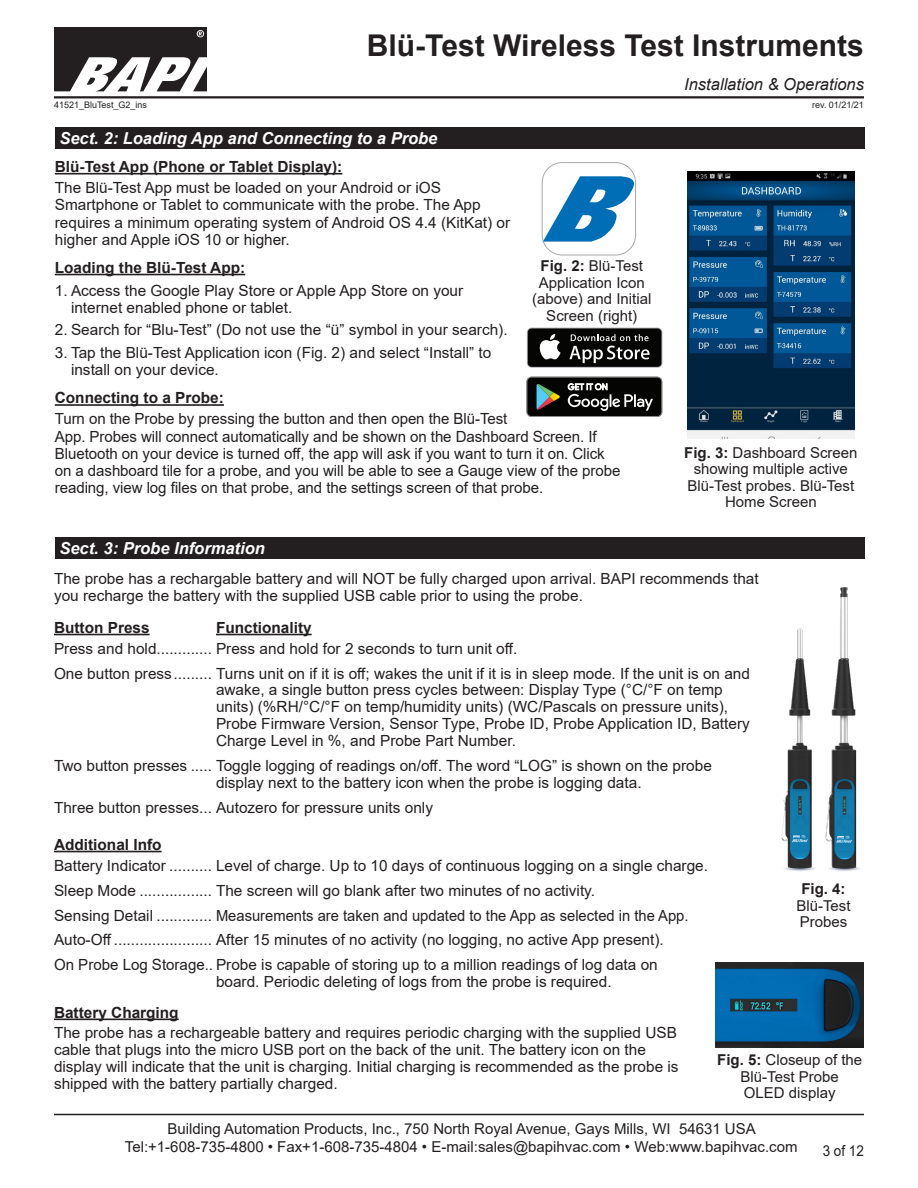
<style>
.page{position:relative;width:918px;height:1188px;background:#fff}
.page>*{position:absolute;margin:0;border:0;box-sizing:border-box;transform-origin:0 0}
.t1{font:700 30px "Arial";color:#231f20}
.Datasheet_Section_Ti{font:italic 700 16.5px "Arial";color:#fff}
.t2{font:italic 16.5px "Arial";color:#231f20}
.t3{font:15.3px/16.8px "Arial";color:#231f20}
.t4{font:700 15.3px "Arial";color:#231f20}
.t5{font:15.3px "Arial";color:#231f20;scale:.96 1}
.Pict_Title{font:15px/16.5px "Arial";color:#231f20;text-align:center}
.Pict_Title-2{font:15px "Arial";color:#231f20;scale:.9 1}
.t6{font:9px "Arial";color:#231f20}
.s1{font-weight:700}
</style>
<div class="page">
<img style="left:54px;top:27px;width:152px;height:64px">
<hr style="left:54px;top:96px;width:810px;height:2px;background:#231f20">
<hr style="left:54px;top:1114px;width:810px;height:1px;background:#231f20">
<div style="left:55px;top:128px;width:810px;height:21px;background:#231f20"></div>
<hr style="left:55px;top:173px;width:287px;height:2px;background:#231f20">
<hr style="left:55px;top:274px;width:190px;height:1px;background:#231f20">
<hr style="left:55px;top:404px;width:169px;height:2px;background:#231f20">
<div style="left:55px;top:538px;width:810px;height:21px;background:#231f20"></div>
<hr style="left:54px;top:634px;width:96px;height:1px;background:#231f20">
<hr style="left:216px;top:634px;width:96px;height:1px;background:#231f20">
<hr style="left:54px;top:851px;width:108px;height:1px;background:#231f20">
<hr style="left:54px;top:1019px;width:125px;height:1px;background:#231f20">
<img style="left:716px;top:962px;width:148px;height:85px">
<img style="left:781px;top:587px;width:79px;height:284px">
<div style="left:542px;top:162px;width:94px;height:93px;border:1px solid #a7a9ac;border-radius:20px"></div>
<svg style="left:543px;top:176px;width:93px;height:66px"></svg>
<svg style="left:527px;top:377px;width:135px;height:40px;background:#2e312e"></svg>
<svg style="left:527px;top:328px;width:135px;height:40px"></svg>
<div style="left:528px;top:328px;width:133px;height:39px;background:#050504;border-radius:4px"></div>
<svg style="left:539px;top:334px;width:22px;height:26px"></svg>
<svg style="left:569px;top:334px;width:81px;height:29px"></svg>
<img style="left:688px;top:172px;width:166px;height:266px">
<h1 class="t1" style="left:367px;top:24px;width:499px">Blü-Test Wireless Test Instruments</h1>
<p class="t2" style="left:684px;top:74px;width:181px">Installation &amp; Operations</p>
<p class="t6" style="left:54px;top:99px;width:95px">41521_BluTest_G2_ins</p>
<p class="t6" style="left:812px;top:99px;width:53px">rev. 01/21/21</p>
<p class="Datasheet_Section_Ti" style="left:59px;top:127px;width:380px">Sect. 2: Loading App and Connecting to a Probe</p>
<p class="t4" style="left:55px;top:156px;width:289px">Blü-Test App (Phone or Tablet Display):</p>
<p class="t3" style="left:55px;top:179px;width:457px;line-height:17.2px">The Blü-Test App must be loaded on your Android or iOS Smartphone or Tablet to communicate with the probe. The App requires a minimum operating system of Android OS 4.4 (KitKat) or higher and Apple iOS 10 or higher.</p>
<p class="t4" style="left:55px;top:257px;width:192px">Loading the Blü-Test App:</p>
<p class="t3" style="left:71px;top:281px;width:394px;line-height:17.2px;text-indent:-16px">1. Access the Google Play Store or Apple App Store on your internet enabled phone or tablet.</p>
<p class="t3" style="left:55px;top:322px;width:454px">2. Search for “Blu-Test” (Do not use the “ü” symbol in your search).</p>
<p class="t3" style="left:71px;top:344px;width:422px;line-height:17.2px;text-indent:-16px">3. Tap the Blü-Test Application icon (Fig. 2) and select “Install” to install on your device.</p>
<p class="t4" style="left:55px;top:387px;width:171px">Connecting to a Probe:</p>
<p class="t3" style="left:55px;top:410px;width:567px;line-height:17.2px">Turn on the Probe by pressing the button and then open the Blü-Test<br>App. Probes will connect automatically and be shown on the Dashboard Screen. If Bluetooth on your device is turned off, the app will ask if you want to turn it on. Click on a dashboard tile for a probe, and you will be able to see a Gauge view of the probe reading, view log files on that probe, and the settings screen of that probe.</p>
<p class="Pict_Title" style="left:532px;top:258px;width:121px"><span class="s1">Fig. 2:</span> Blü-Test<br>Application Icon (above) and Initial<br>Screen (right)</p>
<p class="Datasheet_Section_Ti" style="left:59px;top:537px;width:207px">Sect. 3: Probe Information</p>
<p class="Pict_Title" style="left:684px;top:444px;width:175px"><span class="s1">Fig. 3:</span> Dashboard Screen showing multiple active<br>Blü-Test probes. Blü-Test<br>Home Screen</p>
<p class="t3" style="left:54px;top:570px;width:706px">The probe has a rechargable battery and will NOT be fully charged upon arrival. BAPI recommends that you recharge the battery with the supplied USB cable prior to using the probe.</p>
<p class="t4" style="left:54px;top:617px;width:97px">Button Press</p>
<p class="t4" style="left:216px;top:617px;width:97px">Functionality</p>
<p class="t3" style="left:54px;top:640px;width:104px">Press and hold</p>
<p class="t3" style="left:216px;top:640px;width:303px">Press and hold for 2 seconds to turn unit off.</p>
<p class="t3" style="left:54px;top:665px;width:119px">One button press</p>
<p class="t3" style="left:216px;top:665px;width:536px">Turns unit on if it is off; wakes the unit if it is in sleep mode. If the unit is on and awake, a single button press cycles between: Display Type (°C/°F on temp units) (%RH/°C/°F on temp/humidity units) (WC/Pascals on pressure units), Probe Firmware Version, Sensor Type, Probe ID, Probe Application ID, Battery Charge Level in %, and Probe Part Number.</p>
<p class="t3" style="left:54px;top:757px;width:135px">Two button presses</p>
<p class="t3" style="left:216px;top:757px;width:497px">Toggle logging of readings on/off. The word “LOG” is shown on the probe display next to the battery icon when the probe is logging data.</p>
<p class="t3" style="left:54px;top:799px;width:381px">Three button presses Autozero for pressure units only</p>
<p class="t4" style="left:54px;top:834px;width:109px">Additional Info</p>
<p class="t3" style="left:54px;top:857px;width:113px">Battery Indicator</p>
<p class="t3" style="left:216px;top:857px;width:494px">Level of charge. Up to 10 days of continuous logging on a single charge.</p>
<p class="t3" style="left:54px;top:882px;width:84px">Sleep Mode</p>
<p class="t3" style="left:216px;top:882px;width:381px">The screen will go blank after two minutes of no activity.</p>
<p class="t3" style="left:54px;top:907px;width:101px">Sensing Detail</p>
<p class="t5" style="left:216px;top:905px;width:494px">Measurements are taken and updated to the App as selected in the App.</p>
<p class="t3" style="left:54px;top:932px;width:59px">Auto-Off</p>
<p class="t3" style="left:216px;top:932px;width:449px">After 15 minutes of no activity (no logging, no active App present).</p>
<p class="t3" style="left:216px;top:957px;width:443px;text-indent:-162px">On Probe Log Storage.. Probe is capable of storing up to a million readings of log data on board. Periodic deleting of logs from the probe is required.</p>
<p class="t4" style="left:54px;top:1002px;width:126px">Battery Charging</p>
<p class="t3" style="left:54px;top:1024px;width:626px">The probe has a rechargeable battery and requires periodic charging with the supplied USB cable that plugs into the micro USB port on the back of the unit. The battery icon on the display will indicate that the unit is charging. Initial charging is recommended as the probe is shipped with the battery partially charged.</p>
<p class="Pict_Title" style="left:796px;top:881px;width:56px"><span class="s1">Fig. 4:<br></span>Blü-Test<br>Probes</p>
<p class="Pict_Title" style="left:717px;top:1052px;width:147px"><span class="s1">Fig. 5:</span> Closeup of the<br>Blü-Test Probe<br>OLED display</p>
<p class="Pict_Title" style="left:125px;top:1119px;width:674px;line-height:18px">Building Automation Products, Inc., 750 North Royal Avenue, Gays Mills, WI 54631 USA<br>Tel:+1-608-735-4800 • Fax+1-608-735-4804 • E-mail:sales@bapihvac.com • Web:www.bapihvac.com</p>
<p class="Pict_Title-2" style="left:823px;top:1141px;width:47px">3 of 12</p>
</div>
